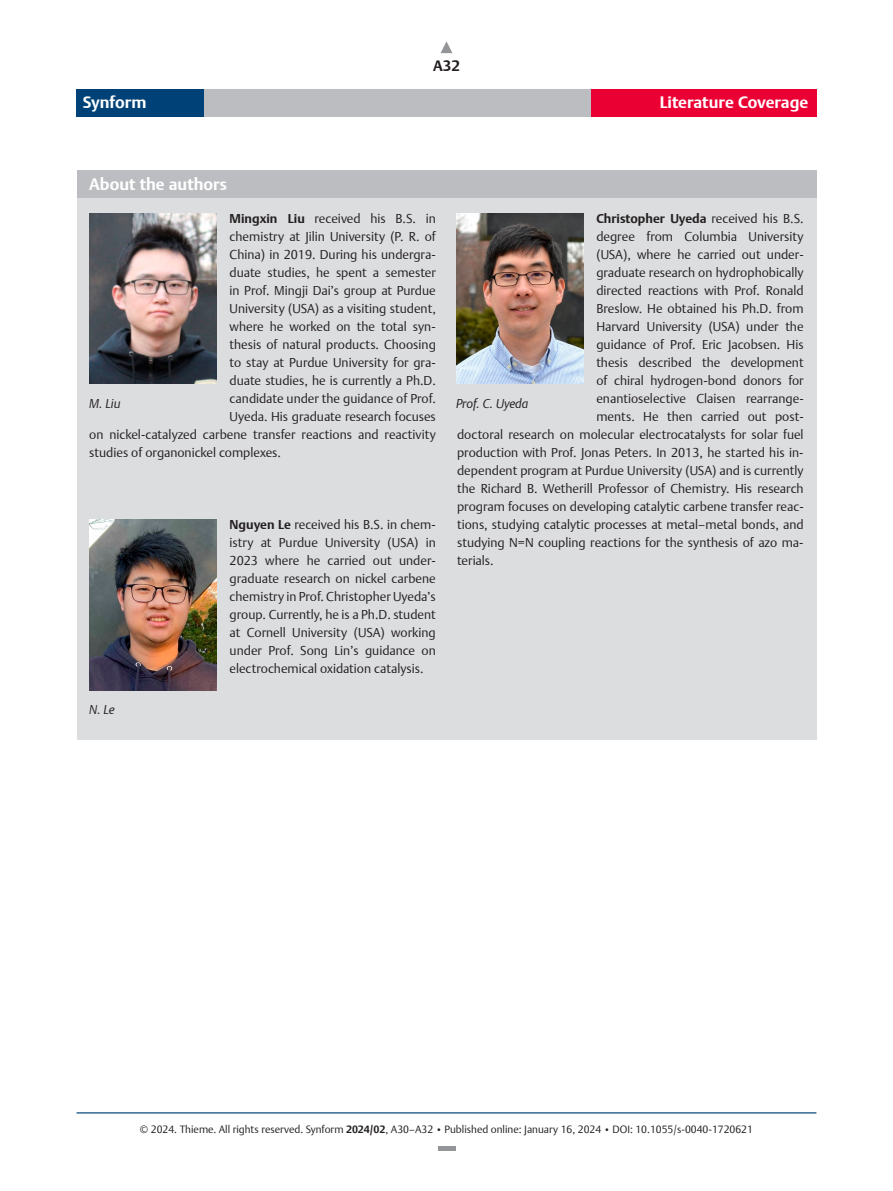
<style>
.page{position:relative;width:893px;height:1191px;background:#fff}
.page>*{position:absolute;margin:0;border:0;box-sizing:border-box;transform-origin:0 0}
.t1{font:700 16.5px "Thieme Argo 2011";color:#fff}
.t2{font:700 15px "Thieme Argo 2011";color:#231f20}
.t3{font:300 12.75px/18px "Thieme Argo 2011";color:#231f20;text-align:justify}
.t4{font:700 12.75px "Thieme Argo 2011";color:#231f20}
.t5{font:italic 300 12.75px "Thieme Argo 2011";color:#231f20}
.t6{font:300 10.5px "Thieme Argo 2011";color:#231f20}
.s1{font-weight:700}
.s2{font-weight:300}
.s3{font-size:9px}
</style>
<div class="page">
<hr style="left:77px;top:1112px;width:739px;height:1px;background:#004277">
<div style="left:77px;top:89px;width:739px;height:28px;background:#bcbdc0"></div>
<div style="left:591px;top:89px;width:225px;height:28px;background:#eb0034"></div>
<div style="left:77px;top:89px;width:127px;height:28px;background:#004277"></div>
<svg style="left:441px;top:41px;width:11px;height:12px"></svg>
<div style="left:438px;top:1146px;width:17px;height:5px;background:#939598"></div>
<div style="left:77px;top:170px;width:739px;height:570px;background:#dcdddf"></div>
<div style="left:77px;top:170px;width:739px;height:28px;background:#bcbdc0"></div>
<img style="left:89px;top:214px;width:128px;height:170px">
<img style="left:89px;top:520px;width:128px;height:170px">
<img style="left:456px;top:214px;width:128px;height:170px">
<p class="t2" style="left:433px;top:56px;width:28px">A32</p>
<p class="t1" style="left:83px;top:91px;width:65px">Synform</p>
<p class="t1" style="left:660px;top:91px;width:150px">Literature Coverage</p>
<p class="t1" style="left:89px;top:173px;width:139px">About the authors</p>
<p class="t3" style="left:230px;top:209px;width:208px"><span class="s1">Mingxin Liu</span> received his B.S. in</p>
<p class="t3" style="left:230px;top:227px;width:208px">chemistry at Jilin University (P. R. of</p>
<p class="t3" style="left:230px;top:245px;width:208px">China) in 2019. During his undergra-</p>
<p class="t3" style="left:230px;top:263px;width:208px">duate studies, he spent a semester</p>
<p class="t3" style="left:230px;top:281px;width:208px">in Prof. Mingji Dai’s group at Purdue</p>
<p class="t3" style="left:230px;top:299px;width:208px">University (USA) as a visiting student,</p>
<p class="t3" style="left:230px;top:317px;width:208px">where he worked on the total syn-</p>
<p class="t3" style="left:230px;top:335px;width:208px">thesis of natural products. Choosing</p>
<p class="t3" style="left:230px;top:353px;width:208px">to stay at Purdue University for gra-</p>
<p class="t3" style="left:230px;top:371px;width:208px">duate studies, he is currently a Ph.D.</p>
<p class="t3" style="left:230px;top:389px;width:208px">candidate under the guidance of Prof.</p>
<p class="t3" style="left:230px;top:407px;width:208px">Uyeda. His graduate research focuses</p>
<p class="t3" style="left:89px;top:425px;width:348px">on nickel-catalyzed carbene transfer reactions and reactivity</p>
<p class="t3" style="left:89px;top:443px;width:193px">studies of organonickel complexes.</p>
<p class="t5" style="left:89px;top:395px;width:33px">M. Liu</p>
<p class="t5" style="left:89px;top:701px;width:27px">N. Le</p>
<p class="t3" style="left:230px;top:515px;width:208px"><span class="s1">Nguyen Le</span> received his B.S. in chem&shy;istry at Purdue University (USA) in 2023 where he carried out under&shy;graduate research on nickel carbene chemistry in Prof. Christopher Uyeda’s group. Currently, he is a Ph.D. student at Cornell University (USA) working under Prof. Song Lin’s guidance on electrochemical oxidation catalysis.</p>
<p class="t4" style="left:596px;top:210px;width:209px">Christopher Uyeda <span class="s2">received his B.S.</span></p>
<p class="t3" style="left:596px;top:227px;width:209px">degree from Columbia University</p>
<p class="t3" style="left:596px;top:245px;width:209px">(USA), where he carried out under-</p>
<p class="t3" style="left:596px;top:263px;width:209px">graduate research on hydrophobically</p>
<p class="t3" style="left:596px;top:281px;width:209px">directed reactions with Prof. Ronald</p>
<p class="t3" style="left:596px;top:299px;width:209px">Breslow. He obtained his Ph.D. from</p>
<p class="t3" style="left:596px;top:317px;width:209px">Harvard University (USA) under the</p>
<p class="t3" style="left:596px;top:335px;width:209px">guidance of Prof. Eric Jacobsen. His</p>
<p class="t3" style="left:596px;top:353px;width:209px">thesis described the development</p>
<p class="t3" style="left:596px;top:371px;width:209px">of chiral hydrogen-bond donors for</p>
<p class="t3" style="left:596px;top:389px;width:209px">enantioselective Claisen rearrange-</p>
<p class="t3" style="left:596px;top:407px;width:209px">ments. He then carried out post-</p>
<p class="t3" style="left:457px;top:425px;width:348px">doctoral research on molecular electrocatalysts for solar fuel</p>
<p class="t3" style="left:457px;top:443px;width:348px">production with Prof. Jonas Peters. In 2013, he started his in-</p>
<p class="t3" style="left:457px;top:461px;width:348px">dependent program at Purdue University (USA) and is currently</p>
<p class="t3" style="left:457px;top:479px;width:348px">the Richard B. Wetherill Professor of Chemistry. His research</p>
<p class="t3" style="left:457px;top:497px;width:348px">program focuses on developing catalytic carbene transfer reac-</p>
<p class="t3" style="left:457px;top:515px;width:348px">tions, studying catalytic processes at metal–metal bonds, and</p>
<p class="t3" style="left:457px;top:533px;width:348px">studying N=N coupling reactions for the synthesis of azo ma-</p>
<p class="t3" style="left:457px;top:551px;width:38px">terials.</p>
<p class="t5" style="left:456px;top:395px;width:74px">Prof. C. Uyeda</p>
<p class="t6" style="left:140px;top:1122px;width:614px">© 2024. Thieme. All rights reserved. Synform <span class="s1">2024/02</span>, A30–A32 <span class="s3">•</span> Published online: January 16, 2024 <span class="s3">•</span> DOI: 10.1055/s-0040-1720621</p>
</div>
